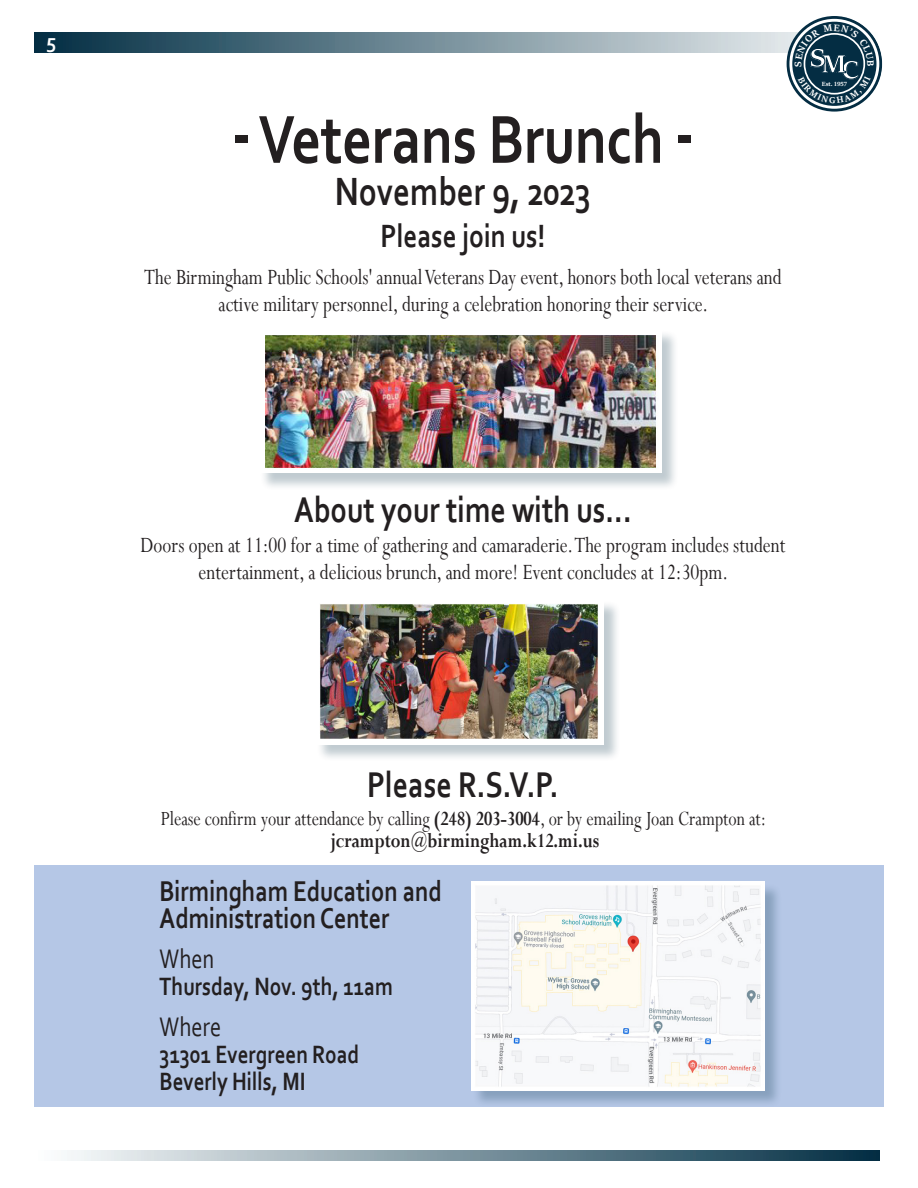
<style>
.page{position:relative;width:918px;height:1188px;background:#fff}
.page>*{position:absolute;margin:0;border:0;box-sizing:border-box;transform-origin:0 0}
.t1{font:700 71.25px "Corbel";color:#231f20;scale:.8 1}
.t2{font:700 41.25px "Corbel";color:#231f20;scale:.8 1}
.t3{font:700 37.5px "Corbel";color:#231f20;scale:.8 1}
.t4{font:700 33.75px "Corbel";color:#231f20;scale:.8 1}
.t5{font:700 30px/27px "Corbel";color:#231f20;scale:.8 1}
.t6{font:28.2px "Corbel";color:#231f20;scale:.8 1}
.t7{font:700 27.9px "Sitka Text";color:#fff}
.t8{font:700 26.25px "Corbel";color:#231f20;scale:.8 1}
.t9{font:24.3px/27px "Perpetua";color:#231f20;text-align:center;scale:.8 1}
.t10{font:22.5px "Perpetua";color:#231f20;scale:.8 1}
.t11{font:700 22.5px "Perpetua";color:#231f20;scale:.8 1}
.t12{font:700 21px "Corbel";color:#fff}
.t13{font:700 6.75px "Sitka Display";color:#fff}
.s1{font-weight:700}
</style>
<div class="page">
<svg style="left:34px;top:32px;width:753px;height:20px"></svg>
<svg style="left:67px;top:1151px;width:813px;height:10px"></svg>
<div style="left:34px;top:865px;width:850px;height:242px;background:#b5c7e6"></div>
<div style="left:473px;top:883px;width:309px;height:225px;background:#002d43;opacity:.25"></div>
<img style="left:471px;top:882px;width:293px;height:208px">
<div style="left:316px;top:600px;width:305px;height:162px;background:#002d43;opacity:.25"></div>
<img style="left:316px;top:600px;width:288px;height:144px">
<div style="left:259px;top:330px;width:420px;height:161px;background:#002d43;opacity:.25"></div>
<img style="left:259px;top:330px;width:402px;height:143px">
<svg style="left:787px;top:16px;width:95px;height:96px"></svg>
<p class="t12" style="left:46px;top:28px;width:12px">5</p>
<p class="t1" style="left:232px;top:95px;width:580px">- Veterans Brunch -</p>
<p class="t2" style="left:335px;top:166px;width:322px">November 9, 2023</p>
<p class="t4" style="left:381px;top:215px;width:208px">Please join us!</p>
<p class="t9" style="left:144px;top:263px;width:798px">The Birmingham Public Schools' annual Veterans Day event, honors both local veterans and active military personnel, during a celebration honoring their service.</p>
<p class="t7" style="left:809px;top:36px;width:18px">S</p>
<p class="t13" style="left:822px;top:79px;width:12px">Est.</p>
<p class="t7" style="left:820px;top:45px;width:40px">MC</p>
<p class="t3" style="left:294px;top:486px;width:424px">About your time with us...</p>
<p class="t9" style="left:140px;top:531px;width:808px">Doors open at 11:00 for a time of gathering and camaraderie. The program includes student entertainment, a delicious brunch, and more! Event concludes at 12:30pm.</p>
<p class="t3" style="left:367px;top:761px;width:241px">Please R.S.V.P.</p>
<p class="t10" style="left:161px;top:804px;width:758px">Please confirm your attendance by calling <span class="s1">(248) 203-3004</span>, or by emailing Joan Crampton at:</p>
<p class="t11" style="left:331px;top:826px;width:337px">jcrampton@birmingham.k12.mi.us</p>
<p class="t5" style="left:160px;top:877px;width:354px">Birmingham Education and<br>Administration Center</p>
<p class="t6" style="left:160px;top:942px;width:70px">When</p>
<p class="t8" style="left:160px;top:970px;width:293px">Thursday, Nov. 9th, 11am</p>
<p class="t6" style="left:160px;top:1009px;width:79px">Where</p>
<p class="t8" style="left:160px;top:1038px;width:251px">31301 Evergreen Road</p>
<p class="t8" style="left:160px;top:1065px;width:184px">Beverly Hills, MI</p>
</div>
